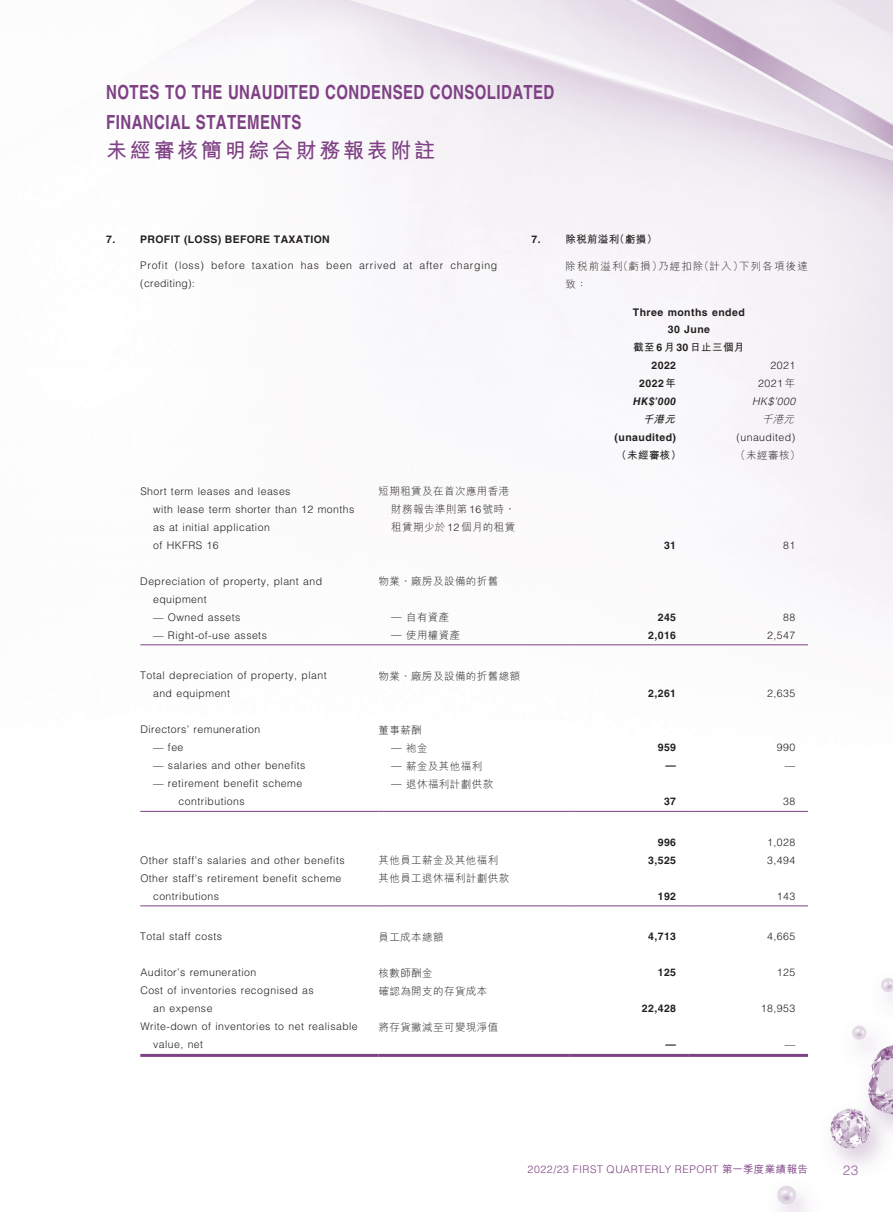
<style>
.page{position:relative;width:893px;height:1212px;background:#fff}
.page>*{position:absolute;margin:0;border:0;box-sizing:border-box;transform-origin:0 0}
.t1{font:700 21px "M Hei HK";letter-spacing:.13em;color:#7e4184}
.t2{font:700 19.5px/30px "Helvetica LT Std";letter-spacing:.03em;color:#7e4184;scale:.77 1}
.t3{font:300 13.5px "Helvetica LT Std";color:#906195}
.t4{font:300 10.5px/18px "Helvetica LT Std";letter-spacing:.04em;color:#231f20}
.t5{font:300 10.5px/18px "M Hei HK";letter-spacing:.04em;color:#231f20}
.t6{font:700 10.5px/16.5px "Helvetica LT Std";letter-spacing:.04em;color:#231f20;text-align:center}
.t7{font:300 10.5px/18px "Helvetica LT Std";letter-spacing:.07em;color:#231f20}
.t8{font:300 10.5px "Helvetica LT Std";letter-spacing:.05em;color:#7e4184}
.t9{font:700 10.5px "M Hei HK";letter-spacing:.04em;color:#231f20}
.t10{font:300 10.5px/18px "M Hei HK";letter-spacing:.11em;color:#231f20}
.t11{font:italic 700 10.5px "Helvetica LT Std";color:#231f20}
.t12{font:italic 300 10.5px "Helvetica LT Std";color:#231f20}
.t13{font:italic 700 10.5px "M Hei HK";color:#231f20}
.t14{font:italic 300 10.5px "M Hei HK";color:#231f20}
.s1{font-family:"Helvetica LT Std"}
.s2{font-family:"M Hei HK"}
.s3{font-family:"M Hei HK";font-weight:500}
</style>
<div class="page">
<img style="left:140px;top:0;width:753px;height:1212px">
<hr style="left:140px;top:644px;width:238px;height:1px;background:#7e4184">
<hr style="left:378px;top:644px;width:192px;height:1px;background:#7e4184">
<hr style="left:570px;top:644px;width:119px;height:1px;background:#7e4184">
<hr style="left:689px;top:644px;width:119px;height:1px;background:#7e4184">
<hr style="left:140px;top:811px;width:238px;height:1px;background:#7e4184">
<hr style="left:378px;top:811px;width:192px;height:1px;background:#7e4184">
<hr style="left:570px;top:811px;width:119px;height:1px;background:#7e4184">
<hr style="left:689px;top:811px;width:119px;height:1px;background:#7e4184">
<hr style="left:140px;top:905px;width:238px;height:1px;background:#7e4184">
<hr style="left:378px;top:905px;width:192px;height:1px;background:#7e4184">
<hr style="left:570px;top:905px;width:119px;height:1px;background:#7e4184">
<hr style="left:689px;top:905px;width:119px;height:1px;background:#7e4184">
<hr style="left:140px;top:1054px;width:238px;height:3px;background:#7e4184">
<hr style="left:378px;top:1054px;width:192px;height:3px;background:#7e4184">
<hr style="left:570px;top:1054px;width:119px;height:3px;background:#7e4184">
<hr style="left:689px;top:1054px;width:119px;height:3px;background:#7e4184">
<h2 class="t2" style="left:106px;top:77px;width:583px">NOTES TO THE UNAUDITED CONDENSED CONSOLIDATED<br>FINANCIAL STATEMENTS</h2>
<h1 class="t1" style="left:106px;top:135px;width:330px">未經審核簡明綜合財務報表附註</h1>
<p class="t6" style="left:106px;top:230px;width:225px">7. PROFIT (LOSS) BEFORE TAXATION</p>
<p class="t7" style="left:140px;top:256px;width:358px">Profit (loss) before taxation has been arrived at after charging (crediting):</p>
<p class="t4" style="left:153px;top:482px;width:203px;text-indent:-13px">Short term leases and leases<br>with lease term shorter than 12 months as at initial application<br>of HKFRS 16</p>
<p class="t5" style="left:391px;top:482px;width:126px;text-indent:-13px">短期租賃及在首次應用香港財務報告準則第<span class="s1">16</span>號時，租賃期少於<span class="s1">12</span>個月的租賃</p>
<p class="t9" style="left:531px;top:232px;width:127px"><span class="s1">7.</span> 除稅前溢利（虧損）</p>
<p class="t10" style="left:566px;top:257px;width:244px">除稅前溢利（虧損）乃經扣除（計入）下列各項後達致：</p>
<p class="t6" style="left:633px;top:304px;width:113px">Three months ended<br>30 June</p>
<p class="t9" style="left:633px;top:340px;width:113px">截至<span class="s1">6</span> 月 <span class="s1">30</span>日止三個月</p>
<p class="t6" style="left:651px;top:357px;width:26px">2022</p>
<p class="t4" style="left:770px;top:356px;width:26px">2021</p>
<p class="t6" style="left:639px;top:375px;width:38px">2022<span class="s2">年</span></p>
<p class="t4" style="left:758px;top:374px;width:38px">2021<span class="s2">年</span></p>
<p class="t11" style="left:633px;top:395px;width:44px">HK$’000</p>
<p class="t12" style="left:752px;top:395px;width:44px">HK$’000</p>
<p class="t13" style="left:643px;top:412px;width:37px">千港元</p>
<p class="t14" style="left:762px;top:414px;width:37px">千港元</p>
<p class="t6" style="left:615px;top:429px;width:63px">(unaudited)</p>
<p class="t4" style="left:736px;top:428px;width:60px">(unaudited)</p>
<p class="t9" style="left:616px;top:448px;width:67px">（未經審核）</p>
<p class="t5" style="left:735px;top:446px;width:67px">（未經審核）</p>
<p class="t6" style="left:664px;top:537px;width:14px">31</p>
<p class="t4" style="left:783px;top:536px;width:14px">81</p>
<p class="t4" style="left:153px;top:572px;width:171px;text-indent:-13px">Depreciation of property, plant and equipment</p>
<p class="t5" style="left:378px;top:572px;width:121px">物業、廠房及設備的折舊</p>
<p class="t4" style="left:153px;top:608px;width:89px">— Owned assets</p>
<p class="t5" style="left:391px;top:608px;width:60px"><span class="s1">—</span> 自有資產</p>
<p class="t6" style="left:658px;top:609px;width:20px">245</p>
<p class="t4" style="left:783px;top:608px;width:14px">88</p>
<p class="t4" style="left:153px;top:626px;width:115px">— Right-of-use assets</p>
<p class="t5" style="left:391px;top:626px;width:71px"><span class="s1">—</span> 使用權資產</p>
<p class="t6" style="left:648px;top:627px;width:30px">2,016</p>
<p class="t4" style="left:767px;top:626px;width:30px">2,547</p>
<p class="t4" style="left:153px;top:667px;width:175px;text-indent:-13px">Total depreciation of property, plant and equipment</p>
<p class="t5" style="left:378px;top:667px;width:143px">物業、廠房及設備的折舊總額</p>
<p class="t6" style="left:648px;top:685px;width:30px">2,261</p>
<p class="t4" style="left:767px;top:685px;width:30px">2,635</p>
<p class="t4" style="left:140px;top:721px;width:121px">Directors’ remuneration</p>
<p class="t5" style="left:378px;top:721px;width:45px">董事薪酬</p>
<p class="t4" style="left:153px;top:739px;width:32px">— fee</p>
<p class="t5" style="left:391px;top:739px;width:38px"><span class="s1">—</span> 袍金</p>
<p class="t6" style="left:658px;top:739px;width:20px">959</p>
<p class="t4" style="left:777px;top:739px;width:20px">990</p>
<p class="t4" style="left:153px;top:757px;width:154px">— salaries and other benefits</p>
<p class="t5" style="left:391px;top:757px;width:93px"><span class="s1">—</span> 薪金及其他福利</p>
<p class="t6" style="left:666px;top:757px;width:12px">—</p>
<p class="t4" style="left:785px;top:757px;width:12px">—</p>
<p class="t4" style="left:179px;top:774px;width:125px;text-indent:-26px">— retirement benefit scheme contributions</p>
<p class="t5" style="left:391px;top:775px;width:103px"><span class="s1">—</span> 退休福利計劃供款</p>
<p class="t6" style="left:664px;top:793px;width:14px">37</p>
<p class="t4" style="left:783px;top:792px;width:14px">38</p>
<p class="t6" style="left:658px;top:834px;width:20px">996</p>
<p class="t4" style="left:767px;top:833px;width:30px">1,028</p>
<p class="t4" style="left:140px;top:851px;width:206px">Other staff’s salaries and other benefits</p>
<p class="t5" style="left:378px;top:851px;width:121px">其他員工薪金及其他福利</p>
<p class="t6" style="left:648px;top:852px;width:30px">3,525</p>
<p class="t4" style="left:767px;top:851px;width:30px">3,494</p>
<p class="t4" style="left:153px;top:869px;width:190px;text-indent:-13px">Other staff’s retirement benefit scheme contributions</p>
<p class="t5" style="left:378px;top:869px;width:132px">其他員工退休福利計劃供款</p>
<p class="t6" style="left:658px;top:888px;width:20px">192</p>
<p class="t4" style="left:777px;top:887px;width:20px">143</p>
<p class="t4" style="left:140px;top:928px;width:83px">Total staff costs</p>
<p class="t5" style="left:378px;top:928px;width:67px">員工成本總額</p>
<p class="t6" style="left:648px;top:928px;width:30px">4,713</p>
<p class="t4" style="left:767px;top:928px;width:30px">4,665</p>
<p class="t4" style="left:140px;top:964px;width:118px">Auditor’s remuneration</p>
<p class="t5" style="left:378px;top:964px;width:56px">核數師酬金</p>
<p class="t6" style="left:658px;top:964px;width:20px">125</p>
<p class="t4" style="left:777px;top:964px;width:20px">125</p>
<p class="t4" style="left:153px;top:982px;width:162px;text-indent:-13px">Cost of inventories recognised as an expense</p>
<p class="t5" style="left:378px;top:982px;width:110px">確認為開支的存貨成本</p>
<p class="t6" style="left:642px;top:1000px;width:36px">22,428</p>
<p class="t4" style="left:761px;top:1000px;width:36px">18,953</p>
<p class="t4" style="left:153px;top:1018px;width:206px;text-indent:-13px">Write-down of inventories to net realisable value, net</p>
<p class="t5" style="left:378px;top:1018px;width:121px">將存貨撇減至可變現淨值</p>
<p class="t6" style="left:666px;top:1036px;width:12px">—</p>
<p class="t4" style="left:785px;top:1035px;width:12px">—</p>
<p class="t8" style="left:528px;top:1163px;width:282px">2022/23 FIRST QUARTERLY REPORT <span class="s3">第一季度業績報告</span></p>
<p class="t3" style="left:843px;top:1161px;width:17px">23</p>
</div>
